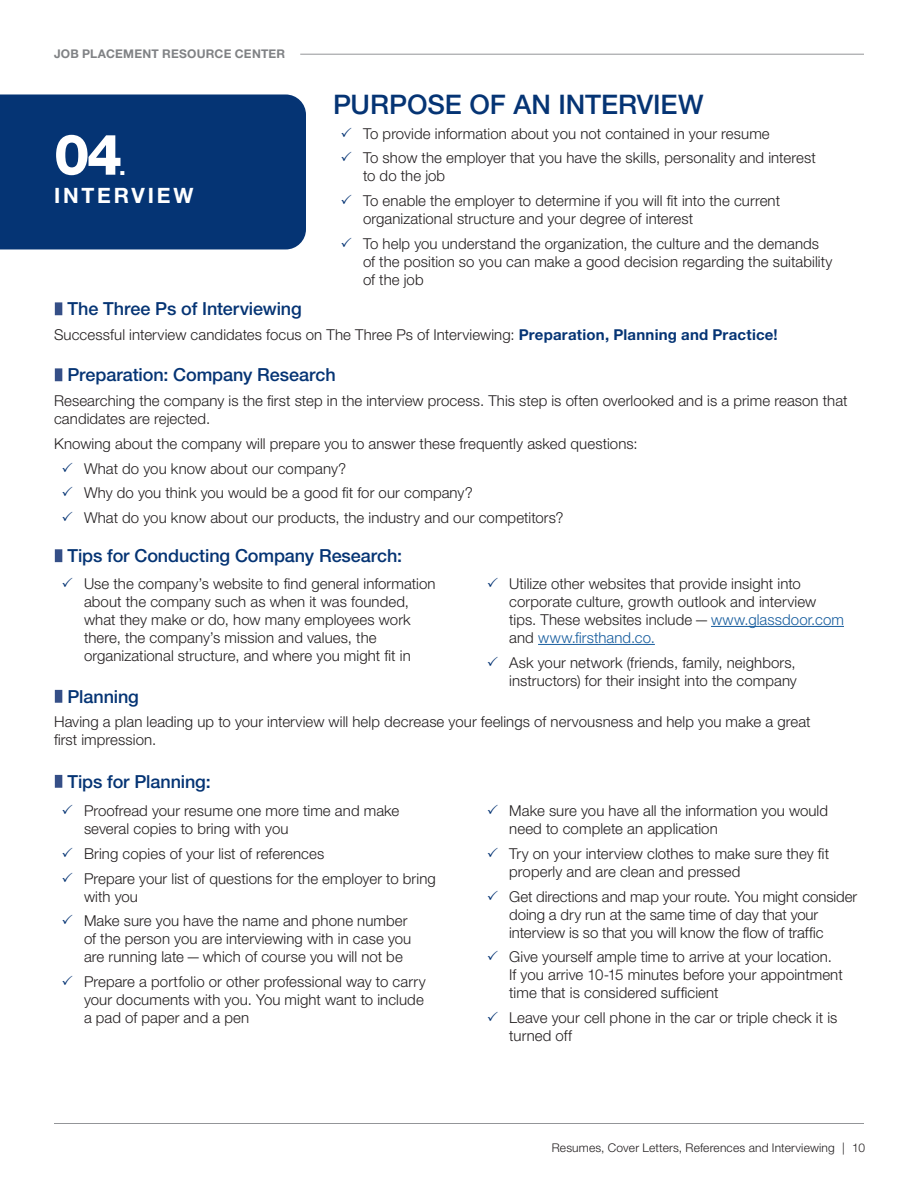
<style>
.page{position:relative;width:918px;height:1188px;background:#fff}
.page>*{position:absolute;margin:0;border:0;box-sizing:border-box;transform-origin:0 0}
.t1{font:800 56.55px "Helvetica Neue LT Std";color:#fff}
.heading{font:500 27px "Helvetica Neue LT Std";letter-spacing:-.005em;color:#053474}
.t2{font:700 21.15px/28.2px "Helvetica Neue LT Std";letter-spacing:.135em;color:#fff;text-align:center}
.subhead{font:500 18px "Helvetica Neue LT Std";letter-spacing:-.005em;color:#053474}
.t3{font:300 15px/18px "Helvetica Neue LT Std";letter-spacing:.005em;color:#231f20}
.t4{font:300 12px "Helvetica Neue LT Std";letter-spacing:.015em;color:#231f20}
.t5{font:700 12px "Helvetica Neue LT Std";letter-spacing:.015em;color:#808285}
.s1{font-weight:800}
.s2{color:#053474}
.s3{font-weight:700;color:#053474}
.s4{color:#175d9e}
</style>
<div class="page">
<div style="left:0;top:94px;width:306px;height:155px;background:#053474"></div>
<hr style="left:54px;top:1123px;width:810px;height:1px;background:#939598">
<hr style="left:300px;top:54px;width:564px;height:1px;background:#939598">
<div style="left:55px;top:549px;width:7px;height:13px;background:#354f87"></div>
<hr style="left:711px;top:626px;width:133px;height:1px;background:#175d9e">
<hr style="left:538px;top:644px;width:117px;height:1px;background:#175d9e">
<div style="left:55px;top:690px;width:7px;height:13px;background:#354f87"></div>
<div style="left:55px;top:775px;width:7px;height:13px;background:#354f87"></div>
<div style="left:55px;top:302px;width:7px;height:13px;background:#354f87"></div>
<div style="left:55px;top:368px;width:7px;height:13px;background:#354f87"></div>
<p class="t5" style="left:54px;top:47px;width:233px">JOB PLACEMENT RESOURCE CENTER</p>
<p class="t1" style="left:54px;top:121px;width:70px">04</p>
<p class="t2" style="left:54px;top:153px;width:141px"><span class="s1">.<br></span>INTERVIEW</p>
<p class="heading" style="left:333px;top:88px;width:372px">PURPOSE OF AN INTERVIEW</p>
<p class="t3" style="left:340px;top:124px;width:431px"><span class="s2">✓</span> To provide information about you not contained in your resume</p>
<p class="t3" style="left:363px;top:149px;width:454px;text-indent:-22px"><span class="s2">✓</span> To show the employer that you have the skills, personality and interest to do the job</p>
<p class="t3" style="left:363px;top:191px;width:419px;text-indent:-22px"><span class="s2">✓</span> To enable the employer to determine if you will fit into the current organizational structure and your degree of interest</p>
<p class="t3" style="left:363px;top:234px;width:471px;text-indent:-22px"><span class="s2">✓</span> To help you understand the organization, the culture and the demands of the position so you can make a good decision regarding the suitability of the job</p>
<p class="subhead" style="left:68px;top:298px;width:236px">The Three Ps of Interviewing</p>
<p class="t3" style="left:54px;top:325px;width:725px">Successful interview candidates focus on The Three Ps of Interviewing: <span class="s3">Preparation, Planning and Practice!</span></p>
<p class="subhead" style="left:68px;top:364px;width:270px">Preparation: Company Research</p>
<p class="t3" style="left:54px;top:391px;width:795px">Researching the company is the first step in the interview process. This step is often overlooked and is a prime reason that candidates are rejected.</p>
<p class="t3" style="left:54px;top:434px;width:585px">Knowing about the company will prepare you to answer these frequently asked questions:</p>
<p class="t3" style="left:62px;top:459px;width:286px"><span class="s2">✓</span> What do you know about our company?</p>
<p class="t3" style="left:62px;top:484px;width:413px"><span class="s2">✓</span> Why do you think you would be a good fit for our company?</p>
<p class="t3" style="left:62px;top:508px;width:504px"><span class="s2">✓</span> What do you know about our products, the industry and our competitors?</p>
<p class="subhead" style="left:68px;top:545px;width:336px">Tips for Conducting Company Research:</p>
<p class="t3" style="left:84px;top:574px;width:353px;text-indent:-22px"><span class="s2">✓</span> Use the company’s website to find general information about the company such as when it was founded, what they make or do, how many employees work there, the company’s mission and values, the organizational structure, and where you might fit in</p>
<p class="t3" style="left:509px;top:574px;width:336px;text-indent:-22px"><span class="s2">✓</span> Utilize other websites that provide insight into corporate culture, growth outlook and interview tips. These websites include—<span class="s4">www.glassdoor.com </span>and <span class="s4">www.firsthand.co.</span></p>
<p class="t3" style="left:487px;top:653px;width:312px;text-align:right"><span class="s2">✓</span> Ask your network (friends, family, neighbors, instructors) for their insight into the company</p>
<p class="subhead" style="left:68px;top:686px;width:73px">Planning</p>
<p class="t3" style="left:54px;top:713px;width:758px">Having a plan leading up to your interview will help decrease your feelings of nervousness and help you make a great first impression.</p>
<p class="subhead" style="left:68px;top:771px;width:145px">Tips for Planning:</p>
<p class="t3" style="left:84px;top:801px;width:317px;text-indent:-22px"><span class="s2">✓</span> Proofread your resume one more time and make several copies to bring with you</p>
<p class="t3" style="left:62px;top:844px;width:264px"><span class="s2">✓</span> Bring copies of your list of references</p>
<p class="t3" style="left:84px;top:869px;width:353px;text-indent:-22px"><span class="s2">✓</span> Prepare your list of questions for the employer to bring with you</p>
<p class="t3" style="left:84px;top:912px;width:329px;text-indent:-22px"><span class="s2">✓</span> Make sure you have the name and phone number of the person you are interviewing with in case you are running late—which of course you will not be</p>
<p class="t3" style="left:84px;top:972px;width:343px;text-indent:-22px"><span class="s2">✓</span> Prepare a portfolio or other professional way to carry your documents with you. You might want to include a pad of paper and a pen</p>
<p class="t3" style="left:509px;top:801px;width:320px;text-indent:-22px"><span class="s2">✓</span> Make sure you have all the information you would need to complete an application</p>
<p class="t3" style="left:509px;top:844px;width:321px;text-indent:-22px"><span class="s2">✓</span> Try on your interview clothes to make sure they fit properly and are clean and pressed</p>
<p class="t3" style="left:509px;top:887px;width:350px;text-indent:-22px"><span class="s2">✓</span> Get directions and map your route. You might consider doing a dry run at the same time of day that your interview is so that you will know the flow of traffic</p>
<p class="t3" style="left:509px;top:948px;width:335px;text-indent:-22px"><span class="s2">✓</span> Give yourself ample time to arrive at your location.<br>If you arrive 10-15 minutes before your appointment time that is considered sufficient</p>
<p class="t3" style="left:509px;top:1008px;width:330px;text-indent:-22px"><span class="s2">✓</span> Leave your cell phone in the car or triple check it is turned off</p>
<p class="t4" style="left:552px;top:1140px;width:315px">Resumes, Cover Letters, References and Interviewing | 10</p>
</div>
